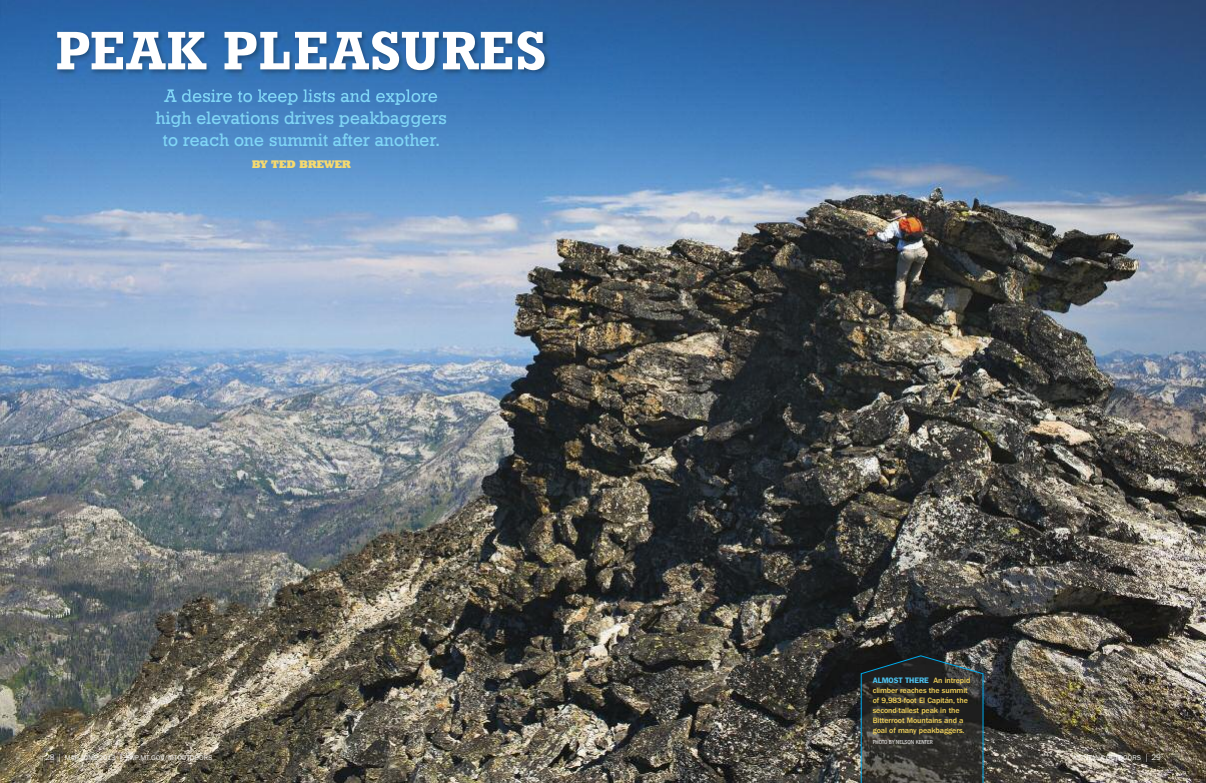
<style>
.page{position:relative;width:1206px;height:783px;background:#fff}
.page>*{position:absolute;margin:0;border:0;box-sizing:border-box;transform-origin:0 0}
.t1{font:54px "Geometric Slab 712 BT Bold A";letter-spacing:.03em;color:#fff}
.t2{font:18px/22px "Geometric Slab 712 BT Medium A";letter-spacing:.015em;color:#80d6f6;text-align:center}
.t3{font:11px "Geometric Slab 712 BT Extra Bold A";letter-spacing:.015em;color:#f6da6f}
.t4{font:500 8px/10px "Franklin Gothic";letter-spacing:-.01em;color:#f5d45a}
.t5{font:8px "Franklin Gothic";color:#fff}
.t6{font:7px "Franklin Gothic";color:#fff}
.t7{font:condensed 6px "Franklin Gothic";color:#fff}
.s1{font-weight:600;color:#4dc5f2}
</style>
<div class="page">
<img style="left:0;top:0;width:1206px;height:783px">
<svg style="left:861px;top:655px;width:123px;height:128px;background:#303332"></svg>
<img style="left:0;top:19px;width:612px;height:80px">
<img style="left:164px;top:89px;width:147px;height:10px">
<h1 class="t1" style="left:56px;top:19px;width:492px">PEAK PLEASURES</h1>
<h2 class="t2" style="left:156px;top:85px;width:292px">A desire to keep lists and explore high elevations drives peakbaggers to reach one summit after another.</h2>
<h3 class="t3" style="left:252px;top:158px;width:100px">BY TED BREWER</h3>
<p class="t4" style="left:873px;top:676px;width:99px"><span class="s1">ALMOST THERE</span> An intrepid climber reaches the summit of 9,983-foot El Capitán, the second-tallest peak in the<br>Bitterroot Mountains and a goal of many peakbaggers.</p>
<p class="t7" style="left:873px;top:740px;width:62px">PHOTO BY NELSON KENTER</p>
<p class="t5" style="left:45px;top:755px;width:11px">28</p>
<p class="t6" style="left:65px;top:755px;width:53px">MAY–JUNE 2013</p>
<p class="t6" style="left:126px;top:755px;width:88px">FWP.MT.GOV/MTOUTDOORS</p>
<p class="t6" style="left:1073px;top:755px;width:69px">MONTANA OUTDOORS</p>
<p class="t5" style="left:1151px;top:755px;width:11px">29</p>
</div>
